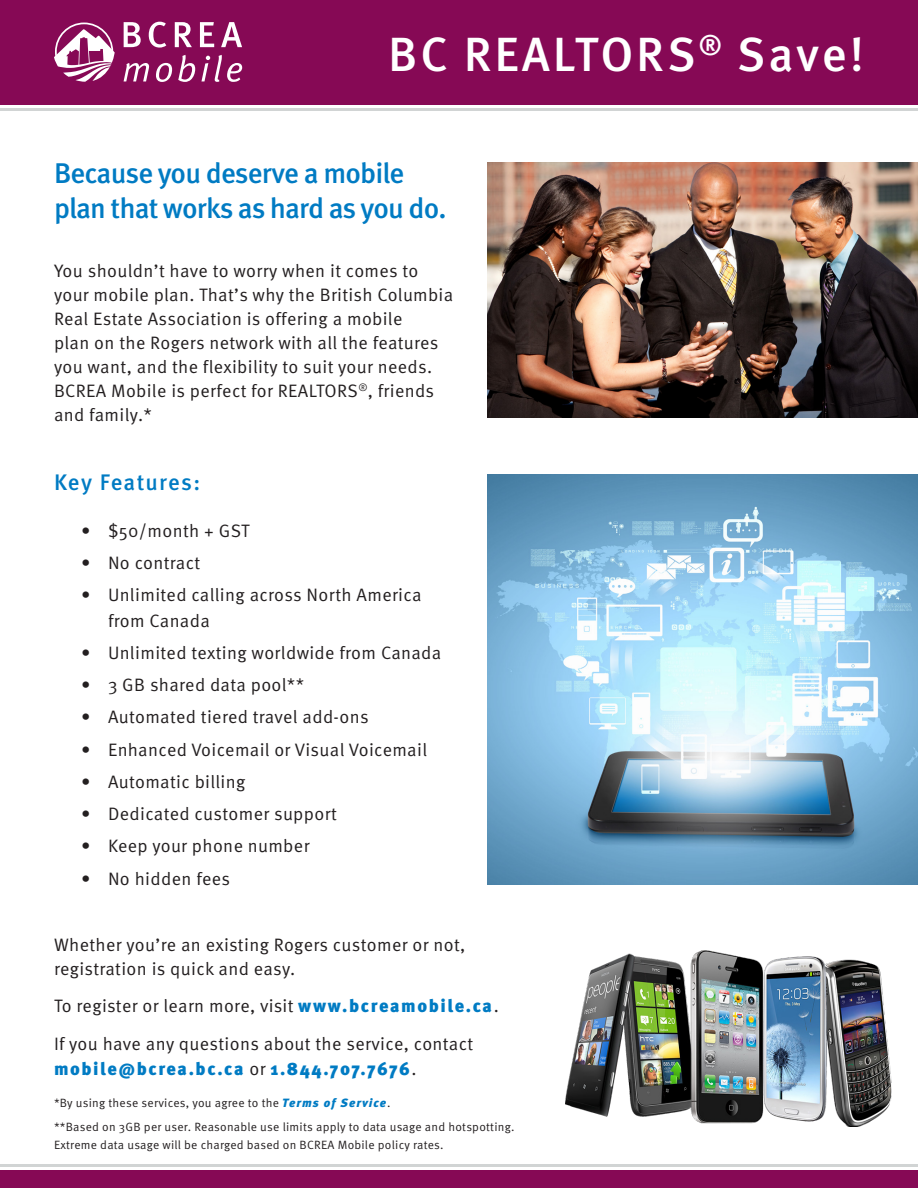
<style>
.page{position:relative;width:918px;height:1188px;background:#fff}
.page>*{position:absolute;margin:0;border:0;box-sizing:border-box;transform-origin:0 0}
.t1{font:500 48px "Meta OT";letter-spacing:.06em;color:#fff}
.t2{font:500 28.5px/34.2px "Meta OT";letter-spacing:-.03em;color:#007bc3}
.t3{font:500 22.5px "Meta OT";letter-spacing:.05em;color:#007bc3}
.t4{font:18px/24px "Meta OT Norm";letter-spacing:.02em;color:#231f20}
.t5{font:12px/18px "Meta OT Norm";letter-spacing:.02em;color:#231f20}
.s1{font-family:"Meta OT";font-weight:900;color:#007bc3}
.s2{font-family:"Meta OT";font-weight:900;font-style:italic;color:#007bc3}
</style>
<div class="page">
<div style="left:0;top:0;width:918px;height:105px;background:#860955"></div>
<svg style="left:124px;top:22px;width:17px;height:25px"></svg>
<svg style="left:149px;top:22px;width:17px;height:26px"></svg>
<svg style="left:175px;top:22px;width:17px;height:25px"></svg>
<svg style="left:200px;top:22px;width:14px;height:25px"></svg>
<svg style="left:221px;top:22px;width:21px;height:25px"></svg>
<svg style="left:124px;top:63px;width:25px;height:18px"></svg>
<svg style="left:156px;top:63px;width:16px;height:19px"></svg>
<svg style="left:178px;top:55px;width:17px;height:27px"></svg>
<svg style="left:201px;top:55px;width:41px;height:27px"></svg>
<svg style="left:54px;top:23px;width:61px;height:59px"></svg>
<div style="left:0;top:1169px;width:918px;height:19px;background:#860955"></div>
<hr style="left:0;top:1165px;width:918px;height:2px;background:#d1d4d4">
<img style="left:487px;top:162px;width:431px;height:256px">
<hr style="left:0;top:108px;width:918px;height:2px;background:#d1d4d4">
<img style="left:565px;top:951px;width:326px;height:175px">
<img style="left:487px;top:474px;width:431px;height:411px">
<p class="t1" style="left:388px;top:26px;width:477px">BC REALTORS<sup>®</sup> Save!</p>
<p class="t2" style="left:54px;top:157px;width:394px">Because you deserve a mobile plan that works as hard as you do.</p>
<p class="t4" style="left:54px;top:259px;width:401px">You shouldn’t have to worry when it comes to your mobile plan. That’s why the British Columbia Real Estate Association is offering a mobile<br>plan on the Rogers network with all the features you want, and the flexibility to suit your needs.<br>BCREA Mobile is perfect for REALTORS<sup>®</sup>, friends and family.*</p>
<p class="t3" style="left:54px;top:469px;width:148px">Key Features:</p>
<p class="t4" style="left:81px;top:519px;width:170px">• $50/month + GST</p>
<p class="t4" style="left:81px;top:551px;width:121px">• No contract</p>
<p class="t4" style="left:108px;top:583px;width:315px;line-height:25.5px;text-indent:-27px">• Unlimited calling across North America from Canada</p>
<p class="t4" style="left:81px;top:641px;width:362px">• Unlimited texting worldwide from Canada</p>
<p class="t4" style="left:81px;top:673px;width:225px">• 3 GB shared data pool**</p>
<p class="t4" style="left:81px;top:706px;width:289px">• Automated tiered travel add-ons</p>
<p class="t4" style="left:81px;top:738px;width:348px">• Enhanced Voicemail or Visual Voicemail</p>
<p class="t4" style="left:81px;top:770px;width:166px">• Automatic billing</p>
<p class="t4" style="left:81px;top:802px;width:257px">• Dedicated customer support</p>
<p class="t4" style="left:81px;top:835px;width:230px">• Keep your phone number</p>
<p class="t4" style="left:81px;top:867px;width:151px">• No hidden fees</p>
<p class="t4" style="left:54px;top:933px;width:413px">Whether you’re an existing Rogers customer or not, registration is quick and easy.</p>
<p class="t4" style="left:54px;top:994px;width:446px">To register or learn more, visit <span class="s1">www.bcreamobile.ca</span>.</p>
<p class="t4" style="left:54px;top:1031px;width:421px;line-height:25.5px">If you have any questions about the service, contact <span class="s1">mobile@bcrea.bc.ca</span> or <span class="s1">1.844.707.7676</span>.</p>
<p class="t5" style="left:54px;top:1094px;width:338px">*By using these services, you agree to the <span class="s2">Terms of Service</span>.</p>
<p class="t5" style="left:54px;top:1118px;width:462px">**Based on 3GB per user. Reasonable use limits apply to data usage and hotspotting.<br>Extreme data usage will be charged based on BCREA Mobile policy rates.</p>
</div>
